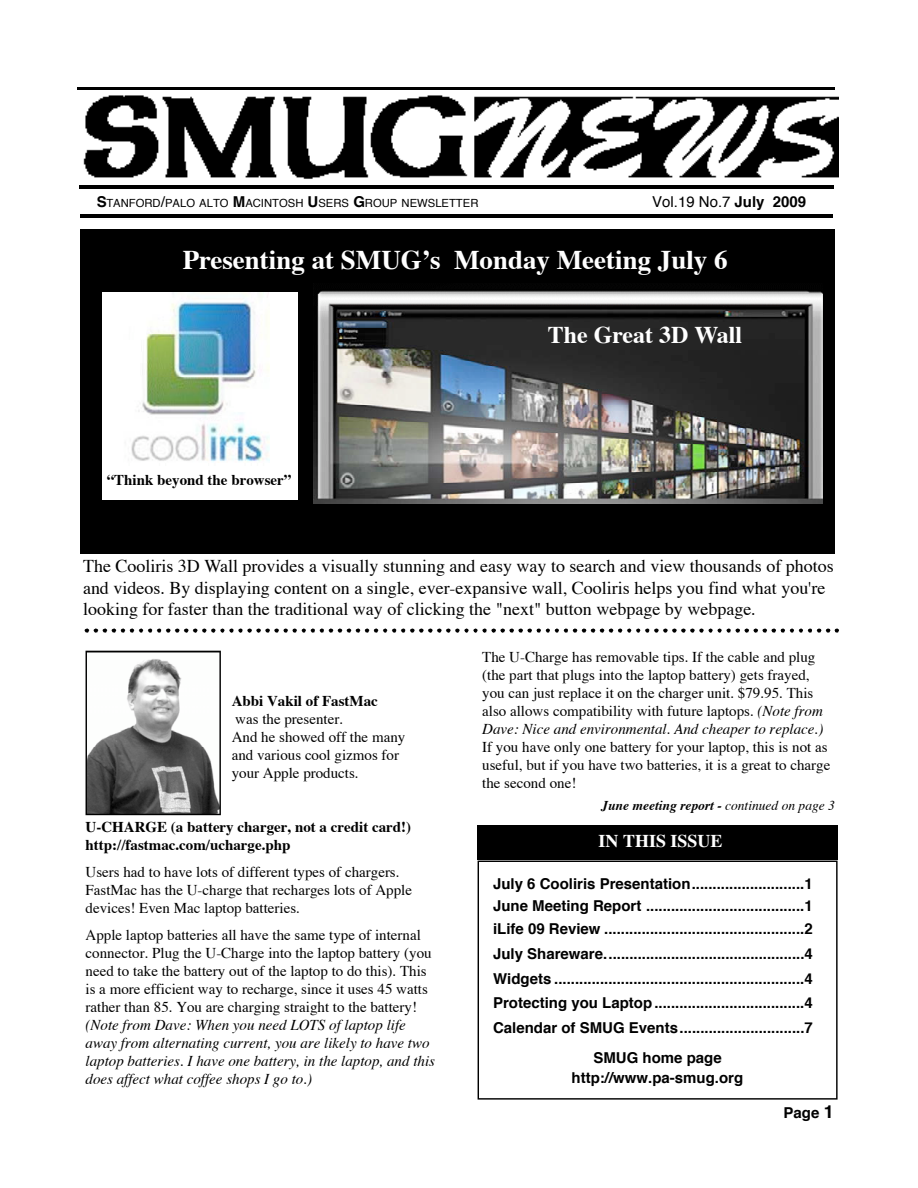
<style>
.page{position:relative;width:918px;height:1188px;background:#fff}
.page>*{position:absolute;margin:0;border:0;box-sizing:border-box;transform-origin:0 0}
.t1{font:700 27px "Times";color:#fff}
.t2{font:700 24px "Times";color:#fff}
.t3{font:18px/21.6px "Times";color:#000}
.t4{font:700 18px "Times";color:#fff}
.t5{font:15px/18px "Times";color:#000}
.t6{font:700 15px/24.6px "Helvetica";color:#000;text-align:justify}
.t7{font:italic 15px/18px "Times";color:#000}
.t8{font:700 15px/18px "Times";color:#000}
.t9{font:15px "Helvetica";color:#000}
.t10{font:italic 700 13.5px "Times";color:#000}
.t11{font:11.25px "Helvetica";color:#000}
.s1{font-weight:700;font-size:15px}
.s2{font-size:15px}
.s3{font-weight:700}
.s4{font-style:italic}
.s5{font-weight:400}
.s6{font-size:18px}
</style>
<div class="page">
<div style="left:80px;top:229px;width:755px;height:325px;background:#000"></div>
<div style="left:477px;top:826px;width:361px;height:34px;background:#000"></div>
<hr style="left:80px;top:214px;width:753px;height:4px;background:#000">
<img style="left:83px;top:95px;width:755px;height:84px">
<hr style="left:79px;top:185px;width:755px;height:3px;background:#000">
<hr style="left:77px;top:87px;width:756px;height:3px;background:#000">
<svg style="left:478px;top:861px;width:360px;height:239px"></svg>
<img style="left:313px;top:290px;width:509px;height:213px">
<div style="left:102px;top:292px;width:196px;height:208px;background:#fff"></div>
<img style="left:131px;top:292px;width:138px;height:170px">
<svg style="left:84px;top:628px;width:755px;height:5px"></svg>
<svg style="left:86px;top:651px;width:135px;height:164px"></svg>
<p class="t11" style="left:97px;top:198px;width:383px"><span class="s1">S</span>TANFORD<span class="s2">/</span>PALO ALTO <span class="s1">M</span>ACINTOSH <span class="s1">U</span>SERS <span class="s1">G</span>ROUP NEWSLETTER</p>
<p class="t9" style="left:652px;top:195px;width:156px">Vol.19 No.7 <span class="s3">July 2009</span></p>
<h1 class="t1" style="left:183px;top:249px;width:546px">Presenting at SMUG’s Monday Meeting July 6</h1>
<p class="t8" style="left:107px;top:473px;width:186px">“Think beyond the browser”</p>
<h2 class="t2" style="left:548px;top:325px;width:196px">The Great 3D Wall</h2>
<p class="t3" style="left:83px;top:557px;width:752px">The Cooliris 3D Wall provides a visually stunning and easy way to search and view thousands of photos and videos. By displaying content on a single, ever-expansive wall, Cooliris helps you find what you're looking for faster than the traditional way of clicking the "next" button webpage by webpage.</p>
<p class="t8" style="left:232px;top:693px;width:148px">Abbi Vakil of FastMac</p>
<p class="t5" style="left:232px;top:711px;width:175px">was the presenter.<br>And he showed off the many and various cool gizmos for your Apple products.</p>
<p class="t8" style="left:86px;top:819px;width:327px">U-CHARGE (a battery charger, not a credit card!) http://fastmac.com/ucharge.php</p>
<p class="t5" style="left:86px;top:864px;width:328px">Users had to have lots of different types of chargers.<br>FastMac has the U-charge that recharges lots of Apple devices! Even Mac laptop batteries.</p>
<p class="t5" style="left:86px;top:927px;width:348px">Apple laptop batteries all have the same type of internal connector. Plug the U-Charge into the laptop battery (you need to take the battery out of the laptop to do this). This is a more efficient way to recharge, since it uses 45 watts rather than 85. You are charging straight to the battery!</p>
<p class="t7" style="left:86px;top:1017px;width:351px">(Note from Dave: When you need LOTS of laptop life away from alternating current, you are likely to have two laptop batteries. I have one battery, in the laptop, and this does affect what coffee shops I go to.)</p>
<p class="t5" style="left:482px;top:649px;width:343px">The U-Charge has removable tips. If the cable and plug (the part that plugs into the laptop battery) gets frayed, you can just replace it on the charger unit. $79.95. This also allows compatibility with future laptops. <span class="s4">(Note from Dave: Nice and environmental. And cheaper to replace.)</span></p>
<p class="t5" style="left:482px;top:739px;width:350px">If you have only one battery for your laptop, this is not as useful, but if you have two batteries, it is a great to charge the second one!</p>
<p class="t10" style="left:601px;top:800px;width:235px">June meeting report - <span class="s5">continued on page 3</span></p>
<p class="t4" style="left:599px;top:833px;width:125px">IN THIS ISSUE</p>
<p class="t6" style="left:493px;top:874px;width:321px;line-height:22.4px">July 6 Cooliris Presentation...........................1<br>June Meeting Report ......................................1 iLife 09 Review ................................................2</p>
<p class="t6" style="left:493px;top:943px;width:321px">July Shareware................................................4<br>Widgets ............................................................4<br>Protecting you Laptop....................................4<br>Calendar of SMUG Events..............................7</p>
<p class="t6" style="left:572px;top:1049px;width:173px;line-height:19.5px;text-align:center">SMUG home page http://www.pa-smug.org</p>
<p class="t6" style="left:784px;top:1102px;width:52px">Page <span class="s6">1</span></p>
</div>
